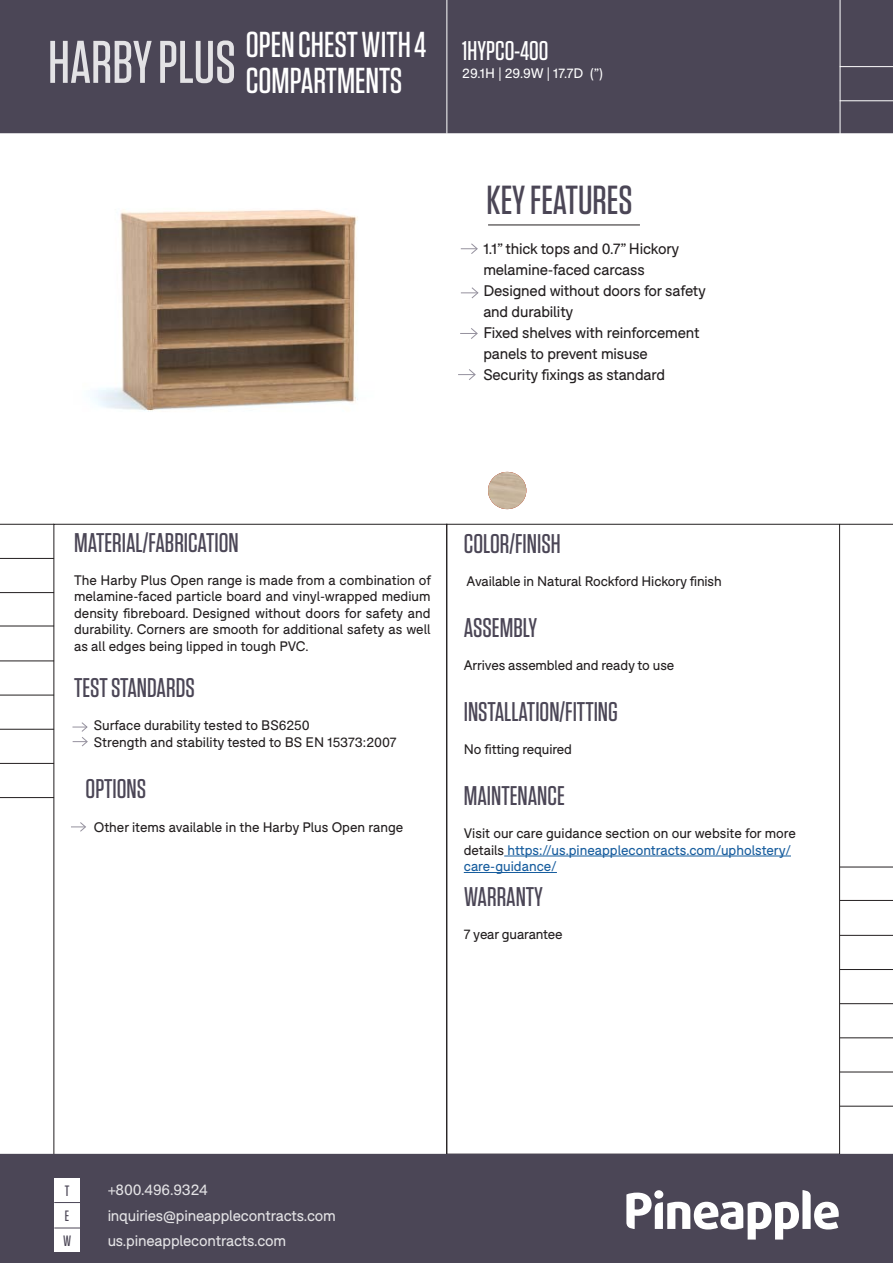
<style>
.page{position:relative;width:893px;height:1263px;background:#fff}
.page>*{position:absolute;margin:0;border:0;box-sizing:border-box;transform-origin:0 0}
.t1{font:500 40.5px "Tungsten";color:#4b4656}
.body_1_BLACK{font:500 36px/36px "Tungsten";color:#fff}
.t2{font:500 27px "Tungsten";color:#4b4656}
.t3{font:500 27px "Tungsten";color:#fff}
.t4{font:15px "F37 Bolton";letter-spacing:-.01em;color:#231f20}
.t5{font:15px "F37 Bolton";letter-spacing:-.01em;color:#fff}
.t6{font:500 15px "Tungsten";color:#4b4656}
.t7{font:13.5px/16.5px "F37 Bolton";color:#231f20;text-align:justify}
.t8{font:13.5px/16.5px "F37 Bolton";color:#175d9e}
.t9{font:13.5px "F37 Bolton";color:#fff}
.s1{font-size:60px}
.s2{color:#231f20}
</style>
<div class="page">
<div style="left:1px;top:1px;width:891px;height:131px;background:#4b4656"></div>
<div style="left:0;top:0;width:893px;height:133px;border:2px solid #4b4656"></div>
<div style="left:0;top:1154px;width:893px;height:109px;background:#4b4656"></div>
<hr style="left:840px;top:867px;width:53px;height:1px;background:#231f20">
<hr style="left:840px;top:1003px;width:53px;height:1px;background:#231f20">
<hr style="left:840px;top:935px;width:53px;height:1px;background:#231f20">
<hr style="left:840px;top:1072px;width:53px;height:1px;background:#231f20">
<hr style="left:840px;top:1037px;width:53px;height:1px;background:#231f20">
<hr style="left:840px;top:969px;width:53px;height:1px;background:#231f20">
<hr style="left:840px;top:1106px;width:53px;height:1px;background:#231f20">
<hr style="left:504px;top:856px;width:287px;height:1px;background:#175d9e">
<hr style="left:464px;top:872px;width:93px;height:1px;background:#175d9e">
<hr style="left:840px;top:900px;width:53px;height:1px;background:#231f20">
<svg style="left:626px;top:1190px;width:213px;height:49px"></svg>
<div style="left:654px;top:1190px;width:9px;height:9px;background:#fff;border-radius:50%"></div>
<div style="left:54px;top:1177px;width:26px;height:25px;background:#fff"></div>
<div style="left:54px;top:1202px;width:26px;height:25px;background:#fff"></div>
<svg style="left:54px;top:1202px;width:26px;height:1px"></svg>
<svg style="left:461px;top:243px;width:17px;height:11px"></svg>
<svg style="left:461px;top:287px;width:18px;height:12px"></svg>
<hr style="left:840px;top:524px;width:53px;height:1px;background:#231f20">
<hr style="left:488px;top:225px;width:152px;height:1px;background:#231f20">
<hr style="left:840px;top:0;width:1px;height:135px;background:#fff">
<hr style="left:840px;top:66px;width:53px;height:1px;background:#fff">
<hr style="left:840px;top:100px;width:53px;height:1px;background:#fff">
<hr style="left:446px;top:0;width:1px;height:134px;background:#fff">
<hr style="left:0;top:592px;width:54px;height:1px;background:#231f20">
<hr style="left:0;top:729px;width:54px;height:1px;background:#231f20">
<hr style="left:0;top:660px;width:54px;height:1px;background:#231f20">
<hr style="left:0;top:524px;width:54px;height:1px;background:#231f20">
<hr style="left:0;top:797px;width:54px;height:1px;background:#231f20">
<hr style="left:0;top:763px;width:54px;height:1px;background:#231f20">
<hr style="left:0;top:695px;width:54px;height:1px;background:#231f20">
<hr style="left:0;top:558px;width:54px;height:1px;background:#231f20">
<hr style="left:0;top:626px;width:54px;height:1px;background:#231f20">
<div style="left:54px;top:1227px;width:26px;height:25px;background:#fff"></div>
<svg style="left:54px;top:1227px;width:26px;height:1px"></svg>
<svg style="left:72px;top:722px;width:16px;height:25px"></svg>
<img style="left:92px;top:209px;width:266px;height:202px">
<svg style="left:71px;top:822px;width:15px;height:10px"></svg>
<img style="left:488px;top:472px;width:38px;height:37px">
<svg style="left:488px;top:472px;width:38px;height:37px"></svg>
<svg style="left:460px;top:328px;width:18px;height:11px"></svg>
<svg style="left:458px;top:369px;width:18px;height:11px"></svg>
<p class="body_1_BLACK" style="left:246px;top:27px;width:182px;text-indent:-198px"><span class="s1">HARBY PLUS</span> OPEN CHEST WITH 4<br>COMPARTMENTS</p>
<p class="t3" style="left:462px;top:36px;width:88px">1HYPCO-400</p>
<p class="t9" style="left:462px;top:65px;width:142px">29.1H | 29.9W | 17.7D (”)</p>
<p class="t1" style="left:487px;top:178px;width:148px">KEY FEATURES</p>
<p class="t4" style="left:483px;top:240px;width:198px">1.1” thick tops and 0.7” Hickory</p>
<p class="t4" style="left:483px;top:261px;width:163px">melamine-faced carcass</p>
<p class="t4" style="left:483px;top:282px;width:224px">Designed without doors for safety</p>
<p class="t4" style="left:483px;top:303px;width:92px">and durability</p>
<p class="t4" style="left:483px;top:324px;width:218px">Fixed shelves with reinforcement</p>
<p class="t4" style="left:483px;top:345px;width:166px">panels to prevent misuse</p>
<p class="t4" style="left:483px;top:366px;width:183px">Security fixings as standard</p>
<p class="t2" style="left:74px;top:528px;width:166px">MATERIAL/FABRICATION</p>
<p class="t7" style="left:74px;top:572px;width:358px">The Harby Plus Open range is made from a combination of melamine-faced particle board and vinyl-wrapped medium density fibreboard. Designed without doors for safety and durability. Corners are smooth for additional safety as well as all edges being lipped in tough PVC.</p>
<p class="t2" style="left:74px;top:674px;width:122px">TEST STANDARDS</p>
<p class="t7" style="left:94px;top:717px;width:217px">Surface durability tested to BS6250</p>
<p class="t7" style="left:94px;top:734px;width:304px">Strength and stability tested to BS EN 15373:2007</p>
<p class="t2" style="left:86px;top:774px;width:62px">OPTIONS</p>
<p class="t7" style="left:94px;top:819px;width:311px">Other items available in the Harby Plus Open range</p>
<p class="t2" style="left:464px;top:530px;width:98px">COLOR/FINISH</p>
<p class="t7" style="left:467px;top:573px;width:257px">Available in Natural Rockford Hickory finish</p>
<p class="t2" style="left:464px;top:614px;width:75px">ASSEMBLY</p>
<p class="t7" style="left:464px;top:657px;width:212px">Arrives assembled and ready to use</p>
<p class="t2" style="left:464px;top:698px;width:156px">INSTALLATION/FITTING</p>
<p class="t7" style="left:464px;top:741px;width:110px">No fitting required</p>
<p class="t2" style="left:464px;top:782px;width:102px">MAINTENANCE</p>
<p class="t8" style="left:464px;top:825px;width:333px"><span class="s2">Visit our care guidance section on our website for more details</span> https://us.pineapplecontracts.com/upholstery/ care-guidance/</p>
<p class="t2" style="left:464px;top:882px;width:80px">WARRANTY</p>
<p class="t7" style="left:464px;top:926px;width:100px">7 year guarantee</p>
<p class="t6" style="left:65px;top:1183px;width:6px">T</p>
<p class="t5" style="left:107px;top:1181px;width:102px">+800.496.9324</p>
<p class="t6" style="left:65px;top:1208px;width:6px">E</p>
<p class="t5" style="left:107px;top:1206px;width:230px">inquiries@pineapplecontracts.com</p>
<p class="t6" style="left:63px;top:1233px;width:10px">W</p>
<p class="t5" style="left:107px;top:1232px;width:180px">us.pineapplecontracts.com</p>
</div>
